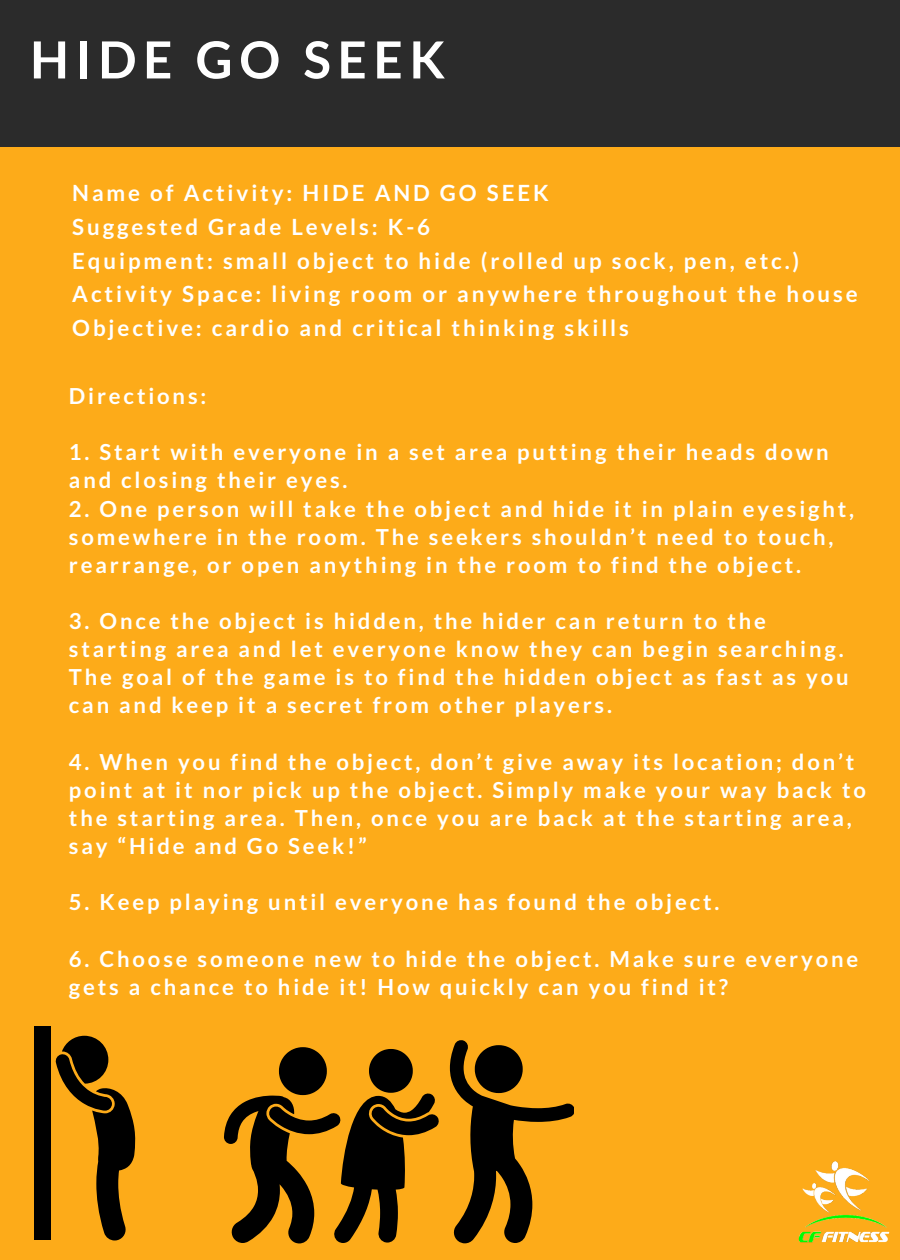
<style>
.page{position:relative;width:900px;height:1260px;background:#fdab19}
.page>*{position:absolute;margin:0;border:0;box-sizing:border-box;transform-origin:0 0}
.t1{font:700 51.25px "Lato";letter-spacing:.13em;color:#fff}
.t2{font:700 22.25px/33.8px "Lato";letter-spacing:.13em;color:#fff}
.t3{font:700 22px/28px "Lato";letter-spacing:.13em;color:#fff}
</style>
<div class="page">
<div style="left:0;top:0;width:900px;height:146px;background:#2b2b2b"></div>
<img style="left:798px;top:1161px;width:92px;height:82px">
<svg style="left:224px;top:1047px;width:215px;height:196px"></svg>
<svg style="left:55px;top:1036px;width:81px;height:205px"></svg>
<svg style="left:450px;top:1040px;width:124px;height:203px"></svg>
<div style="left:34px;top:1026px;width:16px;height:213px;background:#000"></div>
<h1 class="t1" style="left:30px;top:28px;width:417px">HIDE GO SEEK</h1>
<p class="t2" style="left:72px;top:176px;width:787px">Name of Activity: HIDE AND GO SEEK<br>Suggested Grade Levels: K-6<br>Equipment: small object to hide (rolled up sock, pen, etc.)<br>Activity Space: living room or anywhere throughout the house Objective: cardio and critical thinking skills</p>
<p class="t3" style="left:69px;top:382px;width:139px">Directions:</p>
<p class="t3" style="left:69px;top:438px;width:761px">1. Start with everyone in a set area putting their heads down and closing their eyes.</p>
<p class="t3" style="left:69px;top:494px;width:787px">2. One person will take the object and hide it in plain eyesight, somewhere in the room. The seekers shouldn’t need to touch, rearrange, or open anything in the room to find the object.</p>
<p class="t3" style="left:69px;top:607px;width:781px">3. Once the object is hidden, the hider can return to the starting area and let everyone know they can begin searching.<br>The goal of the game is to find the hidden object as fast as you can and keep it a secret from other players.</p>
<p class="t3" style="left:69px;top:747px;width:799px">4. When you find the object, don’t give away its location; don’t point at it nor pick up the object. Simply make your way back to the starting area. Then, once you are back at the starting area, say “Hide and Go Seek!”</p>
<p class="t3" style="left:69px;top:888px;width:652px">5. Keep playing until everyone has found the object.</p>
<p class="t3" style="left:69px;top:944px;width:791px">6. Choose someone new to hide the object. Make sure everyone gets a chance to hide it! How quickly can you find it?</p>
</div>
